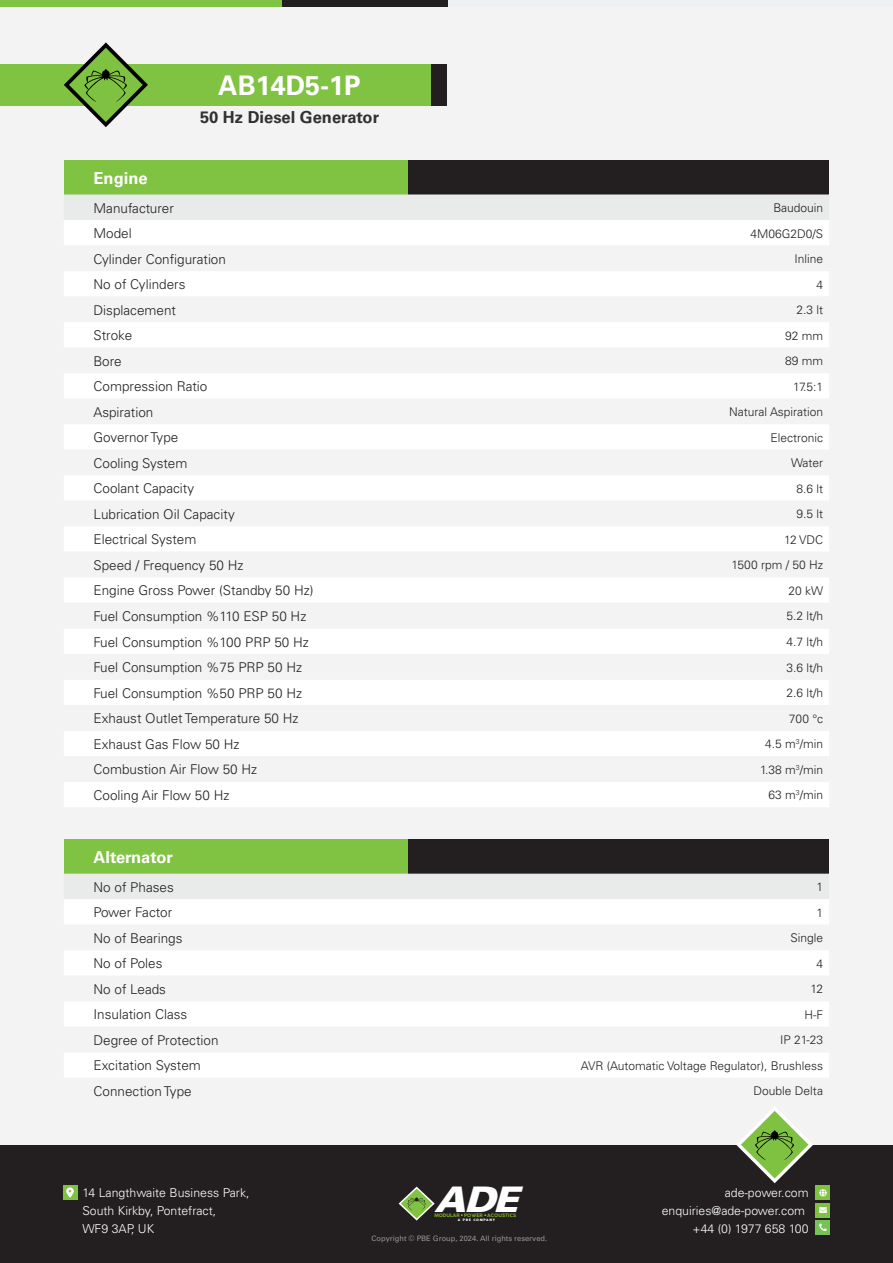
<style>
.page{position:relative;width:893px;height:1263px;background:#f3f3f3}
.page>*{position:absolute;margin:0;border:0;box-sizing:border-box;transform-origin:0 0}
.t1{font:italic 900 35.1px "Univers";color:#fff;scale:1.06 1}
.t2{font:700 27px "Univers";color:#fff}
.t3{font:700 16.5px "Univers";color:#323031}
.t4{font:700 16.5px "Univers";color:#fff}
.t5{font:300 13.5px "Univers";color:#231f20}
.t6{font:300 12.3px/18.5px "Univers";color:#fff;text-align:right}
.t7{font:300 12px "Univers";color:#231f20}
.t8{font:7.5px "Univers";color:#939597}
.t9{font:600 4.65px "COCOGOOSE";letter-spacing:.005em;color:#86bc28}
.t10{font:3.15px "Cocogoose";letter-spacing:.2em;color:#fff;scale:1.06 1}
</style>
<div class="page">
<div style="left:0;top:1145px;width:893px;height:118px;background:#231f20"></div>
<svg style="left:736px;top:1107px;width:77px;height:76px"></svg>
<div style="left:816px;top:1220px;width:14px;height:14px;background:#77c257"></div>
<svg style="left:819px;top:1223px;width:8px;height:8px"></svg>
<div style="left:816px;top:1203px;width:14px;height:14px;background:#7fc241"></div>
<svg style="left:819px;top:1207px;width:8px;height:6px"></svg>
<div style="left:816px;top:1185px;width:14px;height:15px;background:#7fc241"></div>
<svg style="left:819px;top:1189px;width:8px;height:7px"></svg>
<div style="left:63px;top:1185px;width:14px;height:15px;background:#7fc241"></div>
<svg style="left:66px;top:1187px;width:8px;height:10px"></svg>
<svg style="left:399px;top:1186px;width:36px;height:34px"></svg>
<div style="left:0;top:64px;width:446px;height:42px;background:#80c242"></div>
<div style="left:431px;top:64px;width:15px;height:42px;background:#231f20"></div>
<svg style="left:64px;top:43px;width:84px;height:84px"></svg>
<div style="left:0;top:0;width:282px;height:6px;background:#80c242"></div>
<div style="left:282px;top:0;width:166px;height:6px;background:#231f20"></div>
<div style="left:448px;top:0;width:445px;height:6px;background:#eff0f3"></div>
<div style="left:64px;top:160px;width:344px;height:34px;background:#80c242"></div>
<div style="left:408px;top:160px;width:421px;height:34px;background:#231f20"></div>
<svg style="left:64px;top:194px;width:765px;height:1px"></svg>
<div style="left:64px;top:220px;width:765px;height:587px;background:#fff"></div>
<svg style="left:64px;top:246px;width:765px;height:536px"></svg>
<div style="left:64px;top:840px;width:344px;height:34px;background:#80c242"></div>
<div style="left:408px;top:840px;width:421px;height:34px;background:#231f20"></div>
<div style="left:64px;top:900px;width:765px;height:24px;background:#fff"></div>
<svg style="left:64px;top:951px;width:765px;height:126px;fill:#fff"></svg>
<h2 class="t2" style="left:218px;top:70px;width:144px">AB14D5-1P</h2>
<p class="t3" style="left:200px;top:107px;width:181px">50 Hz Diesel Generator</p>
<p class="t4" style="left:94px;top:168px;width:56px">Engine</p>
<p class="t5" style="left:94px;top:200px;width:82px">Manufacturer</p>
<p class="t7" style="left:773px;top:201px;width:51px">Baudouin</p>
<p class="t5" style="left:94px;top:225px;width:40px">Model</p>
<p class="t7" style="left:750px;top:226px;width:74px">4M06G2D0/S</p>
<p class="t5" style="left:94px;top:251px;width:134px">Cylinder Configuration</p>
<p class="t7" style="left:794px;top:252px;width:30px">Inline</p>
<p class="t5" style="left:94px;top:276px;width:93px">No of Cylinders</p>
<p class="t7" style="left:816px;top:277px;width:8px">4</p>
<p class="t5" style="left:94px;top:302px;width:84px">Displacement</p>
<p class="t7" style="left:796px;top:303px;width:28px">2.3 lt</p>
<p class="t5" style="left:94px;top:327px;width:40px">Stroke</p>
<p class="t7" style="left:785px;top:328px;width:40px">92 mm</p>
<p class="t5" style="left:94px;top:353px;width:30px">Bore</p>
<p class="t7" style="left:785px;top:354px;width:40px">89 mm</p>
<p class="t5" style="left:94px;top:378px;width:115px">Compression Ratio</p>
<p class="t7" style="left:793px;top:379px;width:31px">17.5:1</p>
<p class="t5" style="left:94px;top:404px;width:61px">Aspiration</p>
<p class="t7" style="left:729px;top:405px;width:95px">Natural Aspiration</p>
<p class="t5" style="left:94px;top:429px;width:86px">Governor Type</p>
<p class="t7" style="left:770px;top:430px;width:54px">Electronic</p>
<p class="t5" style="left:94px;top:455px;width:95px">Cooling System</p>
<p class="t7" style="left:791px;top:456px;width:34px">Water</p>
<p class="t5" style="left:94px;top:480px;width:102px">Coolant Capacity</p>
<p class="t7" style="left:796px;top:481px;width:28px">8.6 lt</p>
<p class="t5" style="left:94px;top:506px;width:143px">Lubrication Oil Capacity</p>
<p class="t7" style="left:796px;top:507px;width:28px">9.5 lt</p>
<p class="t5" style="left:94px;top:531px;width:104px">Electrical System</p>
<p class="t7" style="left:784px;top:532px;width:41px">12 VDC</p>
<p class="t5" style="left:94px;top:557px;width:152px">Speed / Frequency 50 Hz</p>
<p class="t7" style="left:731px;top:558px;width:93px">1500 rpm / 50 Hz</p>
<p class="t5" style="left:94px;top:582px;width:222px">Engine Gross Power (Standby 50 Hz)</p>
<p class="t7" style="left:788px;top:583px;width:36px">20 kW</p>
<p class="t5" style="left:94px;top:608px;width:214px">Fuel Consumption %110 ESP 50 Hz</p>
<p class="t7" style="left:786px;top:609px;width:38px">5.2 lt/h</p>
<p class="t5" style="left:94px;top:634px;width:217px">Fuel Consumption %100 PRP 50 Hz</p>
<p class="t7" style="left:786px;top:635px;width:38px">4.7 lt/h</p>
<p class="t5" style="left:94px;top:659px;width:210px">Fuel Consumption %75 PRP 50 Hz</p>
<p class="t7" style="left:786px;top:660px;width:38px">3.6 lt/h</p>
<p class="t5" style="left:94px;top:685px;width:210px">Fuel Consumption %50 PRP 50 Hz</p>
<p class="t7" style="left:786px;top:686px;width:38px">2.6 lt/h</p>
<p class="t5" style="left:94px;top:710px;width:207px">Exhaust Outlet Temperature 50 Hz</p>
<p class="t7" style="left:789px;top:711px;width:36px">700 °c</p>
<p class="t5" style="left:94px;top:736px;width:148px">Exhaust Gas Flow 50 Hz</p>
<p class="t7" style="left:765px;top:737px;width:59px">4.5 m<sup>3</sup>/min</p>
<p class="t5" style="left:94px;top:761px;width:165px">Combustion Air Flow 50 Hz</p>
<p class="t7" style="left:760px;top:762px;width:64px">1.38 m<sup>3</sup>/min</p>
<p class="t5" style="left:94px;top:787px;width:137px">Cooling Air Flow 50 Hz</p>
<p class="t7" style="left:769px;top:788px;width:56px">63 m<sup>3</sup>/min</p>
<p class="t4" style="left:94px;top:847px;width:81px">Alternator</p>
<p class="t5" style="left:94px;top:879px;width:82px">No of Phases</p>
<p class="t7" style="left:816px;top:880px;width:8px">1</p>
<p class="t5" style="left:94px;top:904px;width:80px">Power Factor</p>
<p class="t7" style="left:816px;top:905px;width:8px">1</p>
<p class="t5" style="left:94px;top:930px;width:91px">No of Bearings</p>
<p class="t7" style="left:790px;top:931px;width:34px">Single</p>
<p class="t5" style="left:94px;top:955px;width:71px">No of Poles</p>
<p class="t7" style="left:816px;top:956px;width:8px">4</p>
<p class="t5" style="left:94px;top:981px;width:74px">No of Leads</p>
<p class="t7" style="left:810px;top:982px;width:14px">12</p>
<p class="t5" style="left:94px;top:1006px;width:95px">Insulation Class</p>
<p class="t7" style="left:804px;top:1007px;width:20px">H-F</p>
<p class="t5" style="left:94px;top:1032px;width:127px">Degree of Protection</p>
<p class="t7" style="left:780px;top:1033px;width:45px">IP 21-23</p>
<p class="t5" style="left:94px;top:1057px;width:109px">Excitation System</p>
<p class="t7" style="left:581px;top:1058px;width:244px">AVR (Automatic Voltage Regulator), Brushless</p>
<p class="t5" style="left:94px;top:1083px;width:100px">Connection Type</p>
<p class="t7" style="left:754px;top:1084px;width:71px">Double Delta</p>
<p class="t6" style="left:82px;top:1183px;width:169px;text-align:left">14 Langthwaite Business Park,<br>South Kirkby, Pontefract,<br>WF9 3AP, UK</p>
<h1 class="t1" style="left:434px;top:1176px;width:80px">ADE</h1>
<p class="t10" style="left:458px;top:1217px;width:37px">A PBE COMPANY</p>
<p class="t8" style="left:372px;top:1234px;width:177px">Copyright © PBE Group, 2024. All rights reserved.</p>
<p class="t9" style="left:434px;top:1212px;width:83px">MODULAR · POWER · ACOUSTICS</p>
<p class="t6" style="left:662px;top:1183px;width:148px">ade-power.com enquiries@ade-power.com +44 (0) 1977 658 100</p>
</div>
